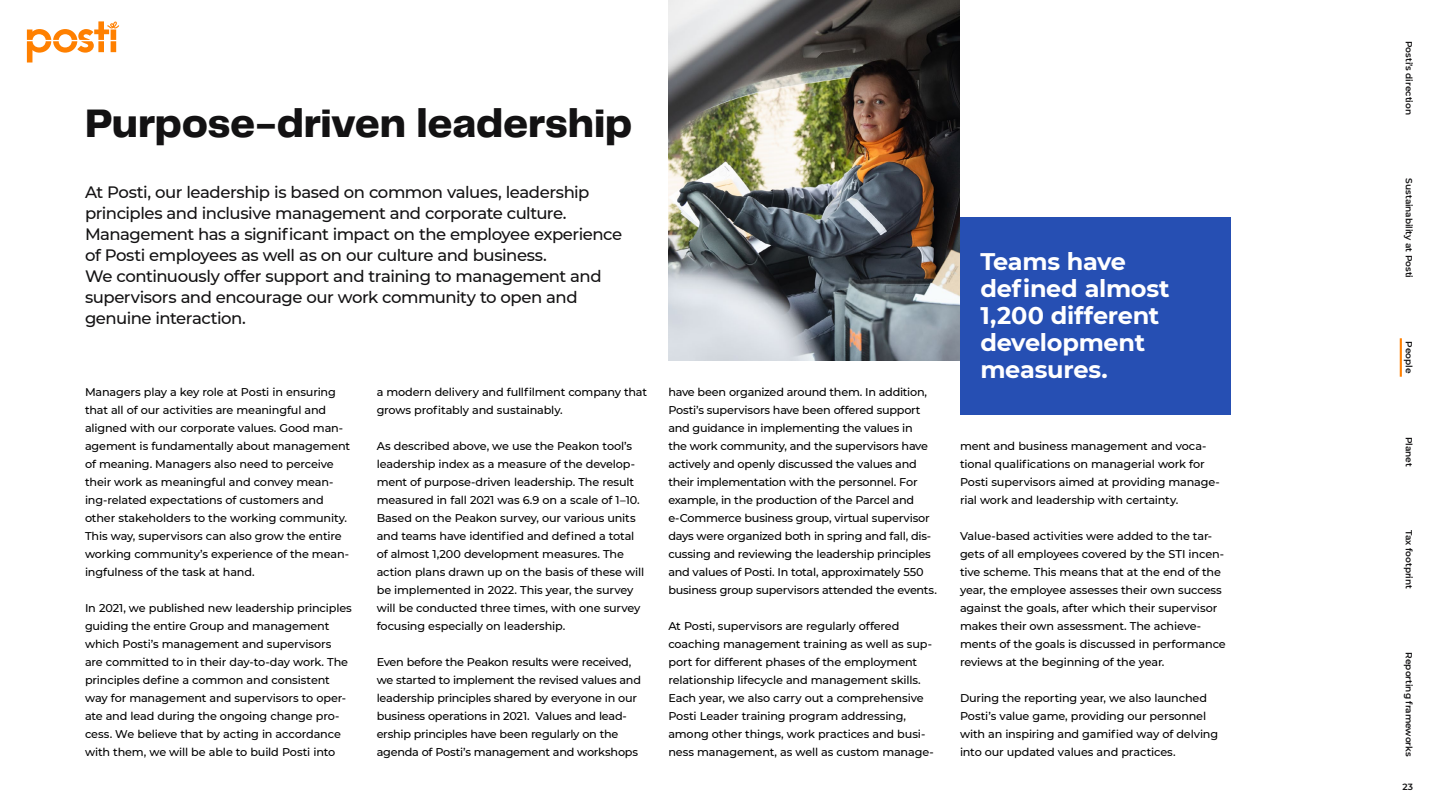
<style>
.page{position:relative;width:1440px;height:810px;background:#fff}
.page>*{position:absolute;margin:0;border:0;box-sizing:border-box;transform-origin:0 0}
.t1{font:800 41.25px "Telegraf";letter-spacing:-.005em;color:#131213}
.t2{font:700 24px/27px "Montserrat";letter-spacing:-.01em;color:#fff}
.t3{font:500 16.5px/21px "Montserrat";letter-spacing:-.03em;color:#131213}
.t4{font:500 11.25px/18px "Montserrat";letter-spacing:-.015em;color:#000}
.t5{font:600 9px "Montserrat";letter-spacing:-.01em;color:#131213}
</style>
<div class="page">
<svg style="left:27px;top:21px;width:92px;height:42px"></svg>
<img style="left:668px;top:0;width:292px;height:361px">
<div style="left:960px;top:217px;width:270px;height:197px;background:#264fb3"></div>
<hr style="left:1400px;top:338px;width:2px;height:39px;background:#ff8000">
<h1 class="t1" style="left:85px;top:95px;width:549px">Purpose-driven leadership</h1>
<p class="t3" style="left:85px;top:181px;width:539px">At Posti, our leadership is based on common values, leadership principles and inclusive management and corporate culture.<br>Management has a significant impact on the employee experience of Posti employees as well as on our culture and business.<br>We continuously offer support and training to management and supervisors and encourage our work community to open and genuine interaction.</p>
<p class="t4" style="left:85px;top:383px;width:267px">Managers play a key role at Posti in ensuring that all of our activities are meaningful and aligned with our corporate values. Good man&shy;agement is fundamentally about management of meaning. Managers also need to perceive their work as meaningful and convey mean&shy;ing-related expectations of customers and other stakeholders to the working community.<br>This way, supervisors can also grow the entire working community’s experience of the mean&shy;ingfulness of the task at hand.</p>
<p class="t4" style="left:85px;top:599px;width:268px">In 2021, we published new leadership principles guiding the entire Group and management which Posti’s management and supervisors<br>are committed to in their day-to-day work. The principles define a common and consistent way for management and supervisors to oper&shy;ate and lead during the ongoing change pro&shy;cess. We believe that by acting in accordance with them, we will be able to build Posti into</p>
<p class="t4" style="left:377px;top:383px;width:272px">a modern delivery and fullfilment company that grows profitably and sustainably.</p>
<p class="t4" style="left:377px;top:437px;width:269px">As described above, we use the Peakon tool’s leadership index as a measure of the develop&shy;ment of purpose-driven leadership. The result measured in fall 2021 was 6.9 on a scale of 1–10.<br>Based on the Peakon survey, our various units and teams have identified and defined a total of almost 1,200 development measures. The action plans drawn up on the basis of these will be implemented in 2022. This year, the survey will be conducted three times, with one survey focusing especially on leadership.</p>
<p class="t4" style="left:377px;top:653px;width:266px">Even before the Peakon results were received, we started to implement the revised values and leadership principles shared by everyone in our business operations in 2021. Values and lead&shy;ership principles have been regularly on the agenda of Posti’s management and workshops</p>
<p class="t4" style="left:668px;top:383px;width:270px">have been organized around them. In addition, Posti’s supervisors have been offered support and guidance in implementing the values in<br>the work community, and the supervisors have actively and openly discussed the values and their implementation with the personnel. For example, in the production of the Parcel and e-Commerce business group, virtual supervisor days were organized both in spring and fall, dis&shy;cussing and reviewing the leadership principles and values of Posti. In total, approximately 550 business group supervisors attended the events.</p>
<p class="t4" style="left:668px;top:617px;width:267px">At Posti, supervisors are regularly offered coaching management training as well as sup&shy;port for different phases of the employment relationship lifecycle and management skills.<br>Each year, we also carry out a comprehensive Posti Leader training program addressing, among other things, work practices and busi&shy;ness management, as well as custom manage-</p>
<h2 class="t2" style="left:980px;top:246px;width:191px">Teams have defined almost<br>1,200 different development measures.</h2>
<p class="t4" style="left:960px;top:437px;width:261px">ment and business management and voca&shy;tional qualifications on managerial work for Posti supervisors aimed at providing manage&shy;rial work and leadership with certainty.</p>
<p class="t4" style="left:960px;top:527px;width:267px">Value-based activities were added to the tar&shy;gets of all employees covered by the STI incen&shy;tive scheme. This means that at the end of the year, the employee assesses their own success against the goals, after which their supervisor makes their own assessment. The achieve&shy;ments of the goals is discussed in performance reviews at the beginning of the year.</p>
<p class="t4" style="left:960px;top:689px;width:260px">During the reporting year, we also launched Posti’s value game, providing our personnel with an inspiring and gamified way of delving into our updated values and practices.</p>
<p class="t5" style="left:1415px;top:41px;width:75px;rotate:90deg">Posti’s direction</p>
<p class="t5" style="left:1415px;top:178px;width:101px;rotate:90deg">Sustainability at Posti</p>
<p class="t5" style="left:1415px;top:341px;width:34px;rotate:90deg">People</p>
<p class="t5" style="left:1415px;top:437px;width:31px;rotate:90deg">Planet</p>
<p class="t5" style="left:1415px;top:530px;width:60px;rotate:90deg">Tax footprint</p>
<p class="t5" style="left:1415px;top:652px;width:106px;rotate:90deg">Reporting frameworks</p>
<p class="t5" style="left:1402px;top:780px;width:12px">23</p>
</div>
